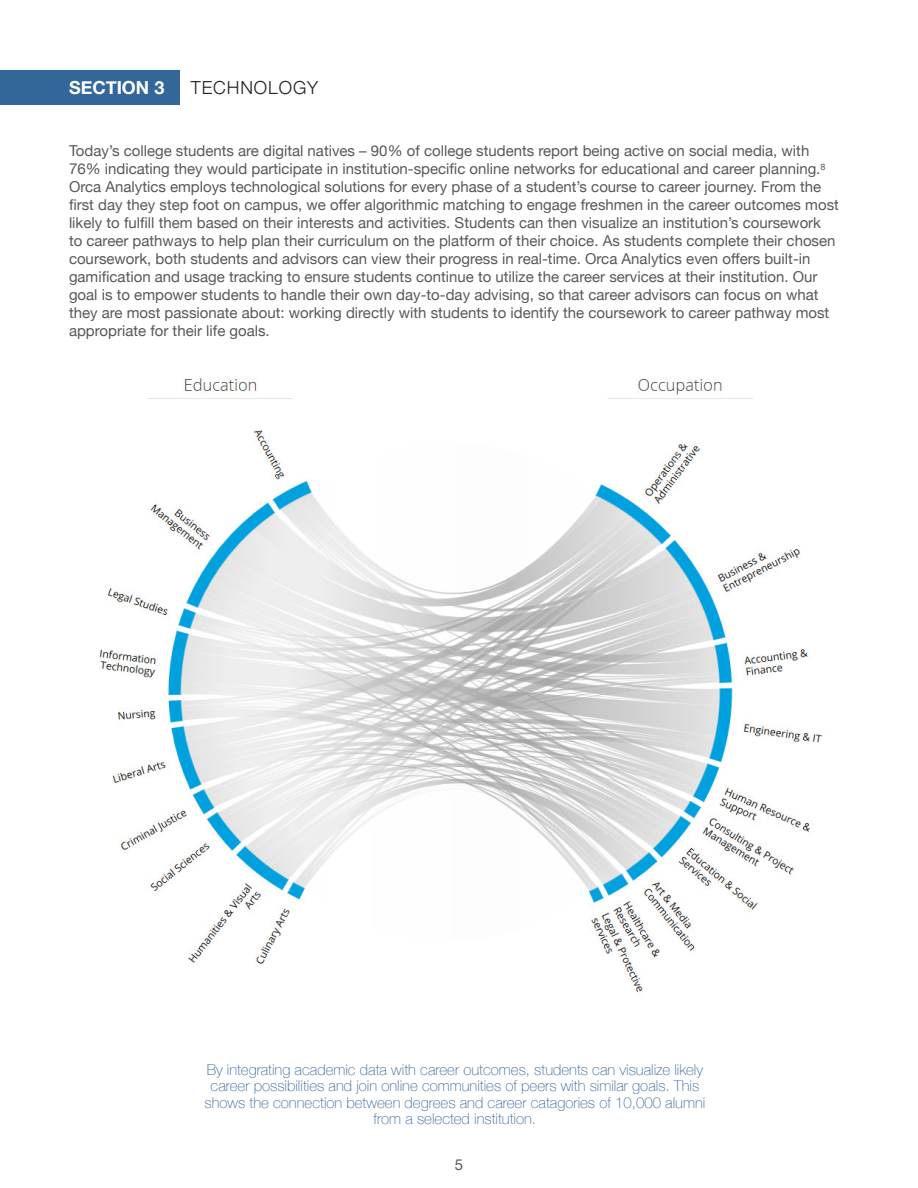
<style>
.page{position:relative;width:918px;height:1188px;background:#fff}
.page>*{position:absolute;margin:0;border:0;box-sizing:border-box;transform-origin:0 0}
.t1{font:300 18px "Helvetica Neue";letter-spacing:.05em;color:#231f20}
.t2{font:700 18px "Helvetica Neue";color:#fff}
.t3{font:15px/18px "Helvetica Neue";color:#57585a}
.t4{font:100 15px/16.5px "Helvetica Neue";color:#369;text-align:center}
</style>
<div class="page">
<div style="left:0;top:70px;width:180px;height:35px;background:#369"></div>
<img style="left:99px;top:378px;width:724px;height:617px">
<p class="t2" style="left:69px;top:74px;width:97px">SECTION 3</p>
<p class="t1" style="left:191px;top:73px;width:129px">TECHNOLOGY</p>
<p class="t3" style="left:69px;top:143px;width:771px">Today’s college students are digital natives – 90% of college students report being active on social media, with 76% indicating they would participate in institution-specific online networks for educational and career planning.<sup>8<br></sup>Orca Analytics employs technological solutions for every phase of a student’s course to career journey. From the first day they step foot on campus, we offer algorithmic matching to engage freshmen in the career outcomes most likely to fulfill them based on their interests and activities. Students can then visualize an institution’s coursework<br>to career pathways to help plan their curriculum on the platform of their choice. As students complete their chosen coursework, both students and advisors can view their progress in real-time. Orca Analytics even offers built-in gamification and usage tracking to ensure students continue to utilize the career services at their institution. Our goal is to empower students to handle their own day-to-day advising, so that career advisors can focus on what they are most passionate about: working directly with students to identify the coursework to career pathway most appropriate for their life goals.</p>
<p class="t4" style="left:205px;top:1060px;width:502px">By integrating academic data with career outcomes, students can visualize likely career possibilities and join online communities of peers with similar goals. This shows the connection between degrees and career catagories of 10,000 alumni from a selected institution.</p>
<p class="t3" style="left:455px;top:1156px;width:10px">5</p>
</div>
